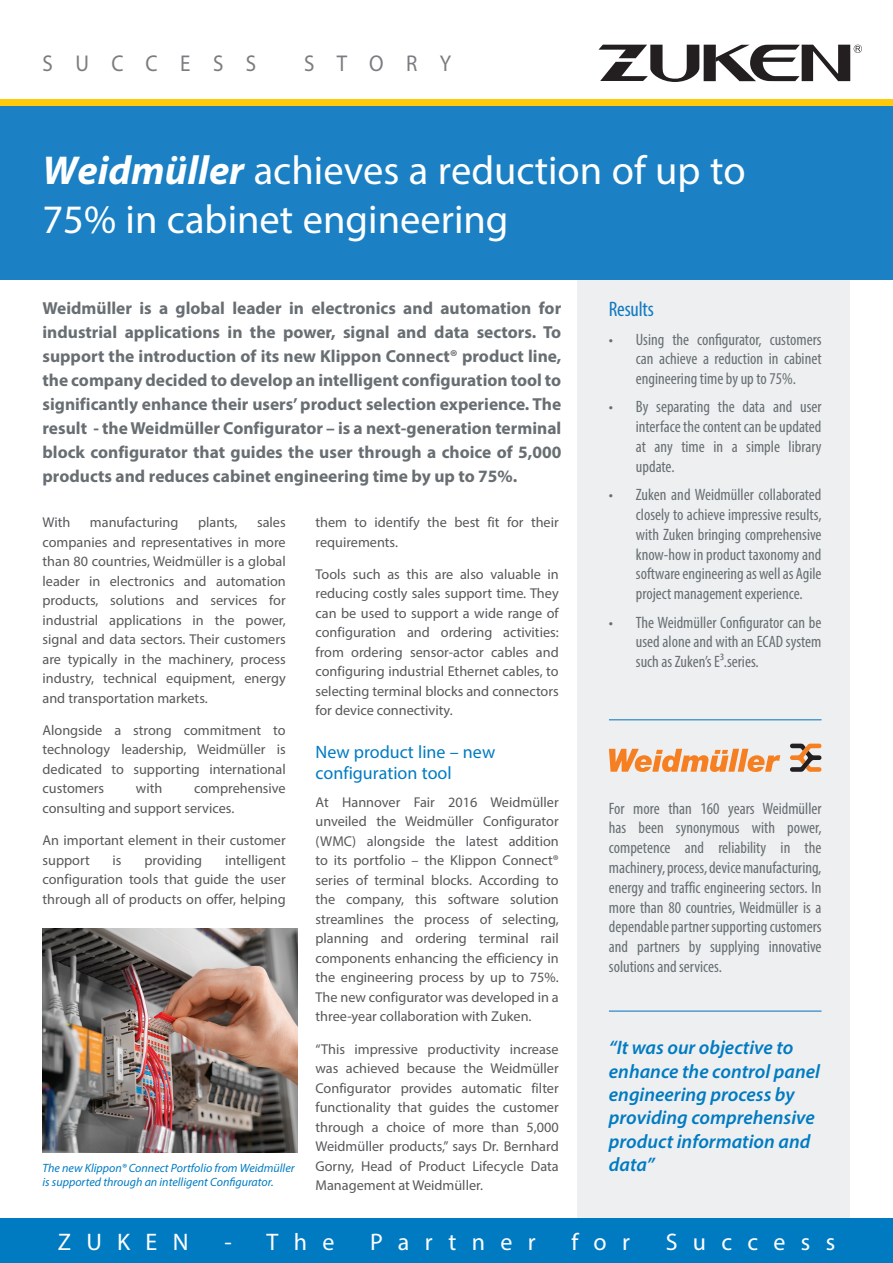
<style>
.page{position:relative;width:893px;height:1263px;background:#fff}
.page>*{position:absolute;margin:0;border:0;box-sizing:border-box;transform-origin:0 0}
.SS_Main_headline_Tit{font:40.5px/48.6px "Myriad Pro";color:#fff}
.t1{font:24px "Myriad Pro";letter-spacing:.64em;color:#fff}
.t2{font:22.95px "Myriad Pro";letter-spacing:1.07em;color:#7a7c7f;scale:.92 1}
.SS_Third_column_Titl{font:condensed 21px "Myriad Pro";letter-spacing:-.01em;color:#107ac0}
.SS_Cover_Quote{font:italic 600 19.5px/23.4px "Myriad Pro";color:#007bc2}
.SS_Main_section_head{font:18px/21px "Myriad Pro";color:#007bc2}
.SS_Main_Intro_para{font:700 17.4px/24px "Myriad Pro";color:#686e72;text-align:justify}
.SS_Third_Column_Para{font:condensed 16.5px/19.8px "Myriad Pro";color:#686e72;text-align:justify}
.SS_Main_body_content{font:14.25px/19.5px "Myriad Pro";color:#57585a;text-align:justify}
.SS_Caption{font:italic 12px/14.4px "Myriad Pro";color:#007bc2}
.s1{font-weight:700;font-style:italic}
</style>
<div class="page">
<div style="left:578px;top:280px;width:272px;height:939px;background:#edeff0"></div>
<div style="left:0;top:1218px;width:893px;height:45px;background:#007bc2"></div>
<div style="left:0;top:99px;width:893px;height:8px;background:#feca0a"></div>
<hr style="left:609px;top:719px;width:212px;height:1px;background:#1b81c4">
<hr style="left:609px;top:1010px;width:212px;height:2px;background:#1b81c4">
<div style="left:0;top:106px;width:893px;height:174px;background:#1b81c4"></div>
<div style="left:704px;top:45px;width:12px;height:36px;background:#231f20"></div>
<svg style="left:598px;top:45px;width:101px;height:37px"></svg>
<svg style="left:716px;top:45px;width:146px;height:36px"></svg>
<svg style="left:609px;top:749px;width:171px;height:23px"></svg>
<svg style="left:790px;top:744px;width:31px;height:28px"></svg>
<img style="left:43px;top:928px;width:254px;height:224px">
<p class="t2" style="left:43px;top:49px;width:234px">SUCCESS</p>
<p class="t2" style="left:304px;top:49px;width:161px">STORY</p>
<p class="SS_Main_headline_Tit" style="left:43px;top:145px;width:705px"><span class="s1">Weidmüller</span> achieves a reduction of up to<br>75% in cabinet engineering</p>
<p class="SS_Main_Intro_para" style="left:43px;top:295px;width:520px">Weidmüller is a global leader in electronics and automation for industrial applications in the power, signal and data sectors. To support the introduction of its new Klippon Connect® product line, the company decided to develop an intelligent configuration tool to significantly enhance their users’ product selection experience. The result - the Weidmüller Configurator – is a next-generation terminal block configurator that guides the user through a choice of 5,000 products and reduces cabinet engineering time by up to 75%.</p>
<p class="SS_Third_column_Titl" style="left:609px;top:297px;width:46px">Results</p>
<p class="SS_Third_Column_Para" style="left:636px;top:329px;width:187px;text-indent:-27px">• Using the configurator, customers can achieve a reduction in cabinet engineering time by up to 75%.</p>
<p class="SS_Third_Column_Para" style="left:636px;top:397px;width:187px;text-indent:-27px">• By separating the data and user interface the content can be updated at any time in a simple library update.</p>
<p class="SS_Third_Column_Para" style="left:636px;top:485px;width:187px;text-indent:-27px">• Zuken and Weidmüller collaborated closely to achieve impressive results, with Zuken bringing comprehensive know-how in product taxonomy and software engineering as well as Agile project management experience.</p>
<p class="SS_Third_Column_Para" style="left:636px;top:612px;width:187px;text-indent:-27px">• The Weidmüller Configurator can be used alone and with an ECAD system such as Zuken’s E³.series.</p>
<p class="SS_Main_body_content" style="left:43px;top:512px;width:29px">With</p>
<p class="SS_Main_body_content" style="left:90px;top:512px;width:90px">manufacturing</p>
<p class="SS_Main_body_content" style="left:198px;top:512px;width:41px">plants,</p>
<p class="SS_Main_body_content" style="left:315px;top:512px;width:245px">them to identify the best fit for their requirements.</p>
<p class="SS_Main_body_content" style="left:315px;top:564px;width:245px">Tools such as this are also valuable in reducing costly sales support time. They can be used to support a wide range of configuration and ordering activities: from ordering sensor-actor cables and configuring industrial Ethernet cables, to selecting terminal blocks and connectors for device connectivity.</p>
<p class="SS_Main_section_head" style="left:315px;top:741px;width:181px">New product line – new configuration tool</p>
<p class="SS_Main_body_content" style="left:315px;top:792px;width:245px">At Hannover Fair 2016 Weidmüller unveiled the Weidmüller Configurator (WMC) alongside the latest addition to its portfolio – the Klippon Connect® series of terminal blocks. According to the company, this software solution streamlines the process of selecting, planning and ordering terminal rail components enhancing the efficiency in the engineering process by up to 75%.<br>The new configurator was developed in a three-year collaboration with Zuken.</p>
<p class="SS_Main_body_content" style="left:315px;top:1039px;width:245px">“This impressive productivity increase was achieved because the Weidmüller Configurator provides automatic filter functionality that guides the customer through a choice of more than 5,000<br>Weidmüller products,” says Dr. Bernhard Gorny, Head of Product Lifecycle Data Management at Weidmüller.</p>
<p class="SS_Main_body_content" style="left:43px;top:512px;width:245px;text-indent:215px">sales companies and representatives in more than 80 countries, Weidmüller is a global leader in electronics and automation products, solutions and services for industrial applications in the power, signal and data sectors. Their customers are typically in the machinery, process industry, technical equipment, energy and transportation markets.</p>
<p class="SS_Main_body_content" style="left:43px;top:720px;width:245px">Alongside a strong commitment to technology leadership, Weidmüller is dedicated to supporting international customers</p>
<p class="SS_Main_body_content" style="left:43px;top:779px;width:245px;text-indent:152px">comprehensive consulting and support services.</p>
<p class="SS_Main_body_content" style="left:43px;top:830px;width:245px">An important element in their customer support</p>
<p class="SS_Main_body_content" style="left:136px;top:779px;width:28px">with</p>
<p class="SS_Third_Column_Para" style="left:609px;top:798px;width:214px">For more than 160 years Weidmüller has been synonymous with power, competence and reliability in the machinery, process, device manufacturing, energy and traffic engineering sectors. In more than 80 countries, Weidmüller is a dependable partner supporting customers and partners by supplying innovative solutions and services.</p>
<p class="SS_Main_body_content" style="left:43px;top:850px;width:245px;text-indent:183px">intelligent configuration tools that guide the user through all of products on offer, helping</p>
<p class="SS_Main_body_content" style="left:113px;top:850px;width:10px">is</p>
<p class="SS_Main_body_content" style="left:144px;top:850px;width:59px">providing</p>
<p class="SS_Cover_Quote" style="left:609px;top:1035px;width:213px">“It was our objective to enhance the control panel engineering process by providing comprehensive product information and data”</p>
<p class="SS_Caption" style="left:43px;top:1160px;width:254px">The new Klippon® Connect Portfolio from Weidmüller is supported through an intelligent Configurator.</p>
<p class="t1" style="left:58px;top:1227px;width:132px">ZUKEN</p>
<p class="t1" style="left:224px;top:1227px;width:112px">- The</p>
<p class="t1" style="left:370px;top:1227px;width:167px">Partner</p>
<p class="t1" style="left:571px;top:1227px;width:60px">for</p>
<p class="t1" style="left:666px;top:1227px;width:171px">Success</p>
</div>
